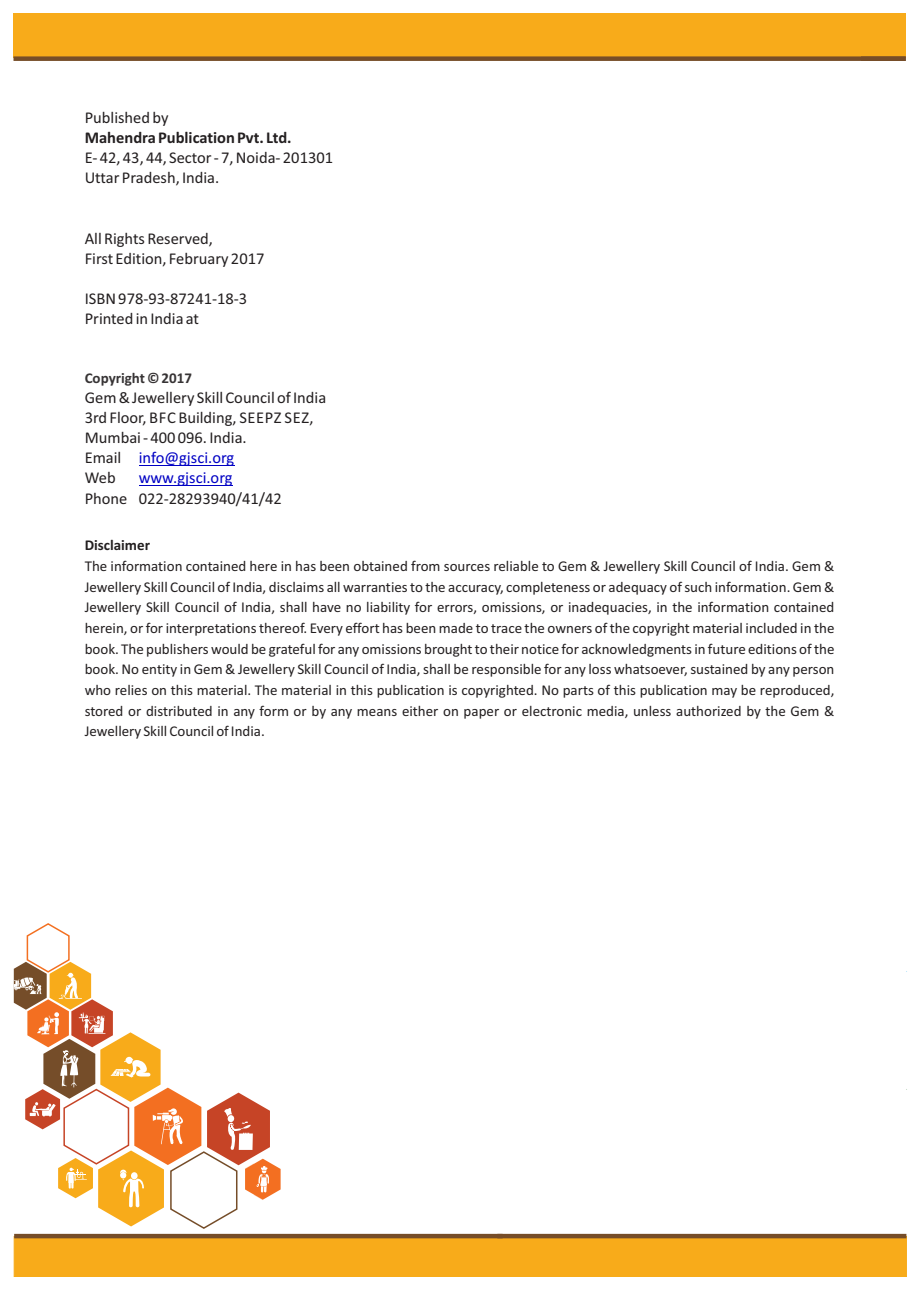
<style>
.page{position:relative;width:920px;height:1290px;background:#fff}
.page>*{position:absolute;margin:0;border:0;box-sizing:border-box;transform-origin:0 0}
.t1{font:16.5px/20.1px "Calibri";color:#231f20}
.t2{font:15px/20.7px "Calibri";color:#231f20}
.t3{font:700 15px "Calibri";color:#373435}
.s1{font-weight:700}
.s2{color:#0000c4}
</style>
<div class="page">
<svg style="left:14px;top:923px;width:267px;height:306px"></svg>
<div style="left:14px;top:1236px;width:893px;height:41px;background:#f8ab1a"></div>
<hr style="left:14px;top:1234px;width:489px;height:4px;background:#764d28">
<hr style="left:497px;top:1234px;width:409px;height:4px;background:#764d28">
<div style="left:14px;top:14px;width:892px;height:44px;background:#f8ab1a"></div>
<div style="left:14px;top:56px;width:892px;height:5px;background:#764d28"></div>
<hr style="left:139px;top:465px;width:95px;height:1px;background:#0000c4">
<hr style="left:139px;top:485px;width:94px;height:1px;background:#0000c4">
<p class="t1" style="left:85px;top:108px;width:250px">Published by<br><span class="s1">Mahendra Publication Pvt. Ltd.<br></span>E- 42, 43, 44, Sector - 7, Noida- 201301<br>Uttar Pradesh, India.</p>
<p class="t1" style="left:85px;top:229px;width:181px">All Rights Reserved,<br>First Edition, February 2017</p>
<p class="t1" style="left:85px;top:290px;width:164px">ISBN 978-93-87241-18-3<br>Printed in India at</p>
<p class="t3" style="left:85px;top:372px;width:109px">Copyright © 2017</p>
<p class="t1" style="left:85px;top:389px;width:243px">Gem &amp; Jewellery Skill Council of India<br>3rd Floor, BFC Building, SEEPZ SEZ,<br>Mumbai - 400 096. India.<br>Email <span class="s2">info@gjsci.org<br></span>Web</p>
<p class="t1" style="left:85px;top:469px;width:199px;text-align:center"><span class="s2">www.gjsci.org<br></span>Phone 022-28293940/41/42</p>
<p class="t2" style="left:85px;top:536px;width:751px"><span class="s1">Disclaimer<br></span>The information contained here in has been obtained from sources reliable to Gem &amp; Jewellery Skill Council of India. Gem &amp; Jewellery Skill Council of India, disclaims all warranties to the accuracy, completeness or adequacy of such information. Gem &amp; Jewellery Skill Council of India, shall have no liability for errors, omissions, or inadequacies, in the information contained herein, or for interpretations thereof. Every effort has been made to trace the owners of the copyright material included in the book. The publishers would be grateful for any omissions brought to their notice for acknowledgments in future editions of the book. No entity in Gem &amp; Jewellery Skill Council of India, shall be responsible for any loss whatsoever, sustained by any person who relies on this material. The material in this publication is copyrighted. No parts of this publication may be reproduced, stored or distributed in any form or by any means either on paper or electronic media, unless authorized by the Gem &amp; Jewellery Skill Council of India.</p>
</div>
